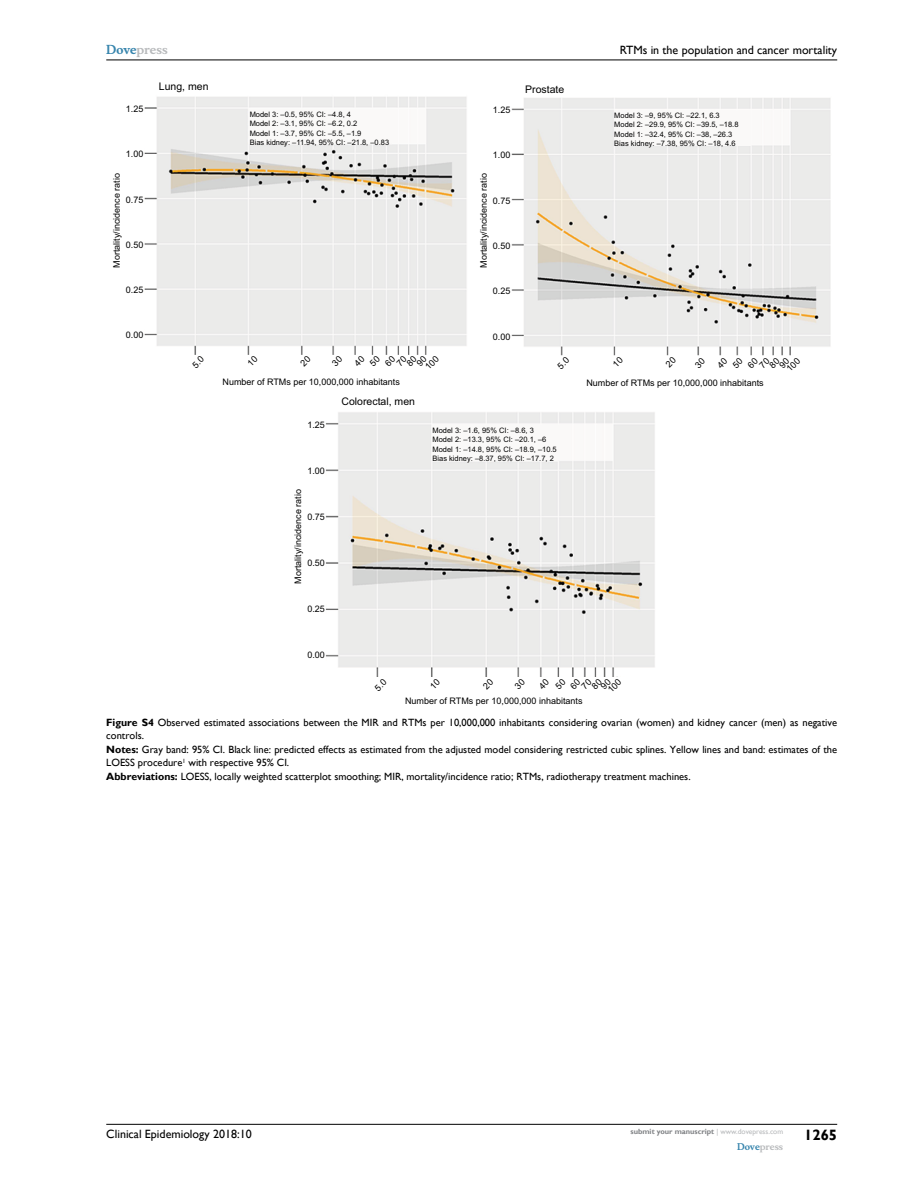
<style>
.page{position:relative;width:918px;height:1188px;background:#fff}
.page>*{position:absolute;margin:0;border:0;box-sizing:border-box;transform-origin:0 0}
.t1{font:700 15px "Gill Sans";color:#000}
.t2{font:12px "Gill Sans";color:#000}
.t3{font:700 12px "Musee";color:#b8babc}
.t4{font:10.5px/13.5px "Gill Sans";color:#000}
.t5{font:10.5px "Arial";color:#000}
.t6{font:9px/8.2px "Arial";color:#000}
.t7{font:700 9px "Musee";color:#b8babc}
.t8{font:7.5px/9.8px "Arial";color:#000}
.t9{font:700 7.5px "Gill Sans";color:#808285}
.s1{color:#3785ad}
.s2{font-weight:700}
.s3{font-weight:400;color:#b8babc}
</style>
<div class="page">
<hr style="left:106px;top:1124px;width:731px;height:1px;background:#000">
<hr style="left:106px;top:60px;width:731px;height:1px;background:#000">
<img style="left:145px;top:97px;width:686px;height:580px">
<svg style="left:192px;top:356px;width:13px;height:13px"></svg>
<svg style="left:247px;top:356px;width:11px;height:10px"></svg>
<svg style="left:300px;top:356px;width:11px;height:11px"></svg>
<svg style="left:332px;top:356px;width:11px;height:11px"></svg>
<svg style="left:354px;top:356px;width:26px;height:11px"></svg>
<svg style="left:425px;top:356px;width:14px;height:14px"></svg>
<svg style="left:557px;top:357px;width:13px;height:13px"></svg>
<svg style="left:613px;top:357px;width:10px;height:10px"></svg>
<svg style="left:665px;top:357px;width:11px;height:11px"></svg>
<svg style="left:694px;top:358px;width:12px;height:11px"></svg>
<svg style="left:717px;top:358px;width:26px;height:11px"></svg>
<p class="t3" style="left:106px;top:43px;width:63px"><span class="s1">Dove</span>press</p>
<p class="t2" style="left:620px;top:43px;width:219px">RTMs in the population and cancer mortality</p>
<p class="t5" style="left:159px;top:79px;width:51px">Lung, men</p>
<p class="t5" style="left:525px;top:82px;width:41px">Prostate</p>
<p class="t6" style="left:126px;top:105px;width:19px">1.25</p>
<p class="t8" style="left:250px;top:110px;width:103px">Model 3: –0.5, 95% CI: –4.8, 4</p>
<p class="t8" style="left:250px;top:119px;width:113px">Model 2: –3.1, 95% CI: –6.2, 0.2<br>Model 1: –3.7, 95% CI: –5.5, –1.9</p>
<p class="t8" style="left:250px;top:138px;width:141px">Bias kidney: –11.94, 95% CI: –21.8, –0.83</p>
<p class="t6" style="left:493px;top:105px;width:19px">1.25</p>
<p class="t8" style="left:614px;top:111px;width:107px">Model 3: –9, 95% CI: –22.1, 6.3</p>
<p class="t8" style="left:614px;top:120px;width:126px">Model 2: –29.9, 95% CI: –39.5, –18.8<br>Model 1: –32.4, 95% CI: –38, –26.3</p>
<p class="t8" style="left:614px;top:138px;width:123px">Bias kidney: –7.38, 95% CI: –18, 4.6</p>
<p class="t6" style="left:126px;top:150px;width:19px">1.00</p>
<p class="t6" style="left:126px;top:195px;width:19px">0.75</p>
<p class="t6" style="left:126px;top:240px;width:19px">0.50</p>
<p class="t6" style="left:126px;top:285px;width:19px">0.25</p>
<p class="t6" style="left:126px;top:330px;width:19px">0.00</p>
<p class="t6" style="left:113px;top:268px;width:96px;rotate:-90deg">Mortality/incidence ratio</p>
<p class="t6" style="left:493px;top:151px;width:19px">1.00</p>
<p class="t6" style="left:493px;top:196px;width:19px">0.75</p>
<p class="t6" style="left:493px;top:242px;width:19px">0.50</p>
<p class="t6" style="left:493px;top:287px;width:19px">0.25</p>
<p class="t6" style="left:493px;top:332px;width:19px">0.00</p>
<p class="t6" style="left:480px;top:268px;width:96px;rotate:-90deg">Mortality/incidence ratio</p>
<p class="t6" style="left:389px;top:356px;width:12px;text-indent:-8px;rotate:-45deg">60<br>70</p>
<p class="t6" style="left:411px;top:357px;width:12px;line-height:7.1px;text-indent:-7px;rotate:-45deg">80<br>90</p>
<p class="t6" style="left:752px;top:358px;width:12px;text-indent:-8px;rotate:-45deg">60<br>70</p>
<p class="t6" style="left:773px;top:359px;width:19px;line-height:7.4px;text-indent:-7px;rotate:-45deg">80<br>90<br>100</p>
<p class="t6" style="left:223px;top:378px;width:179px">Number of RTMs per 10,000,000 inhabitants</p>
<p class="t6" style="left:586px;top:379px;width:179px">Number of RTMs per 10,000,000 inhabitants</p>
<p class="t5" style="left:342px;top:394px;width:75px">Colorectal, men</p>
<p class="t6" style="left:307px;top:421px;width:19px">1.25</p>
<p class="t8" style="left:433px;top:425px;width:103px">Model 3: –1.6, 95% CI: –8.6, 3</p>
<p class="t8" style="left:433px;top:434px;width:126px">Model 2: –13.3, 95% CI: –20.1, –6<br>Model 1: –14.8, 95% CI: –18.9, –10.5</p>
<p class="t8" style="left:433px;top:453px;width:123px">Bias kidney: –8.37, 95% CI: –17.7, 2</p>
<p class="t6" style="left:307px;top:467px;width:19px">1.00</p>
<p class="t6" style="left:307px;top:513px;width:19px">0.75</p>
<p class="t6" style="left:307px;top:559px;width:19px">0.50</p>
<p class="t6" style="left:307px;top:604px;width:19px">0.25</p>
<p class="t6" style="left:307px;top:650px;width:19px">0.00</p>
<p class="t6" style="left:294px;top:584px;width:96px;rotate:-90deg">Mortality/incidence ratio</p>
<p class="t6" style="left:600px;top:685px;width:19px;line-height:7.5px;rotate:-45deg">90<br>100</p>
<p class="t6" style="left:405px;top:696px;width:179px">Number of RTMs per 10,000,000 inhabitants</p>
<p class="t4" style="left:106px;top:716px;width:732px"><span class="s2">Figure S4</span> Observed estimated associations between the MIR and RTMs per 10,000,000 inhabitants considering ovarian (women) and kidney cancer (men) as negative controls.<br><span class="s2">Notes:</span> Gray band: 95% CI. Black line: predicted effects as estimated from the adjusted model considering restricted cubic splines. Yellow lines and band: estimates of the LOESS procedure<sup>1</sup> with respective 95% CI.<br><span class="s2">Abbreviations:</span> LOESS, locally weighted scatterplot smoothing; MIR, mortality/incidence ratio; RTMs, radiotherapy treatment machines.</p>
<p class="t2" style="left:106px;top:1127px;width:147px">Clinical Epidemiology 2018:10</p>
<p class="t9" style="left:631px;top:1127px;width:154px">submit your manuscript <span class="s3">| www.dovepress.com</span></p>
<p class="t7" style="left:737px;top:1141px;width:48px"><span class="s1">Dove</span>press</p>
<h1 class="t1" style="left:804px;top:1126px;width:35px">1265</h1>
</div>
